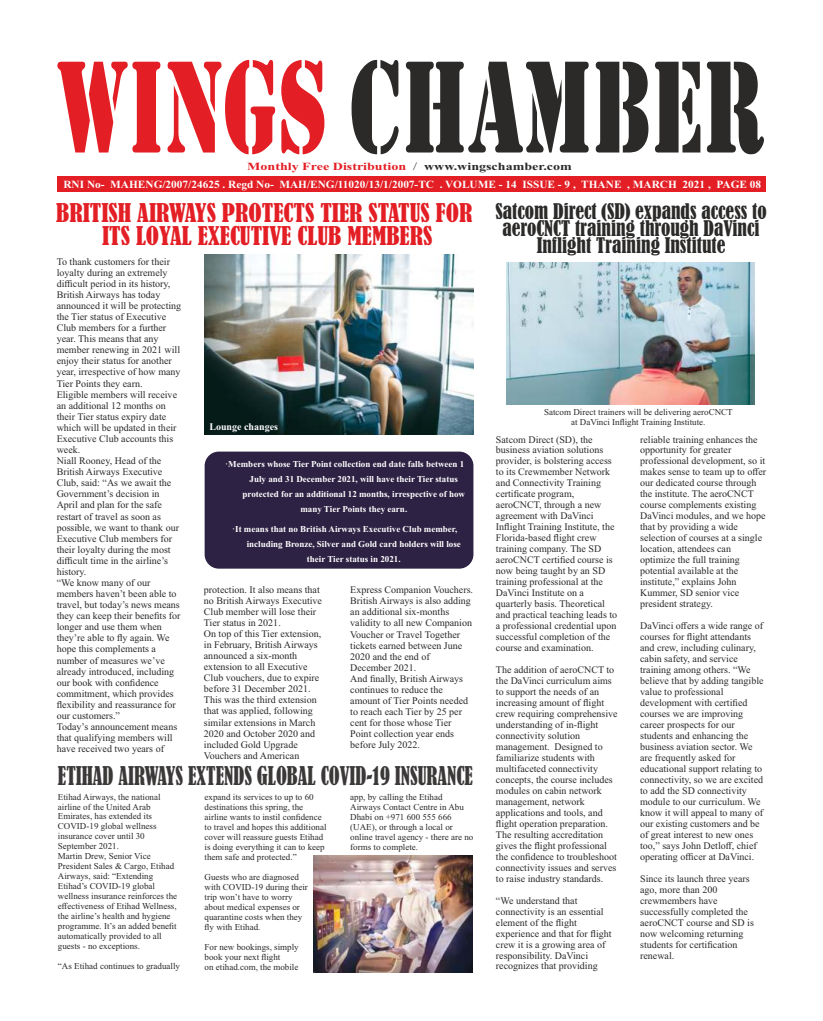
<style>
.page{position:relative;width:823px;height:1021px;background:#fff}
.page>*{position:absolute;margin:0;border:0;box-sizing:border-box;transform-origin:0 0}
.t1{font:136.1px "Stencil";color:#2b2a29;scale:.65 1}
.t2{font:condensed 24px/22.9px "Bernard";color:#e31e24;text-align:center}
.t3{font:condensed 24px "Bernard";color:#3b3838;scale:.84 1}
.t4{font:condensed 20px/17.1px "Bernard";color:#2b2a29;text-align:center}
.t5{font:700 10.9px "Times New Roman";color:#fefefe}
.t6{font:700 10.9px "Times New Roman";color:#e31e24;scale:1.28 1}
.t7{font:700 10.9px "Times New Roman";color:#2b2a29;scale:1.28 1}
.t8{font:10px/11px "Times New Roman";color:#2b2a29}
.t9{font:700 10px "Times New Roman";color:#fefefe}
.t10{font:9px/10px "Times New Roman";color:#2b2a29}
.t11{font:700 9px "Times New Roman";color:#fefefe}
.s1{color:#e31e24}
.s2{font-weight:400}
</style>
<div class="page">
<div style="left:57px;top:177px;width:707px;height:15px;background:#e31e24"></div>
<img style="left:506px;top:262px;width:248px;height:142px">
<img style="left:205px;top:254px;width:268px;height:181px">
<div style="left:204px;top:451px;width:269px;height:117px;background:#2e2244;border-radius:14px"></div>
<img style="left:313px;top:855px;width:159px;height:117px">
<h1 class="t1" style="left:56px;top:26px;width:1091px"><span class="s1">WINGS</span> CHAMBER</h1>
<p class="t5" style="left:63px;top:181px;width:513px">RNI No- MAHENG/2007/24625 . Regd No- MAH/ENG/11020/13/1/2007-TC . VOLUME - 14 ISSUE - 9 ,</p>
<p class="t6" style="left:247px;top:162px;width:125px">Monthly Free Distribution</p>
<p class="t7" style="left:413px;top:162px;width:125px"><span class="s2">/</span> www.wingschamber.com</p>
<p class="t5" style="left:581px;top:181px;width:181px">THANE , MARCH 2021 , PAGE 08</p>
<h3 class="t4" style="left:495px;top:204px;width:272px">Satcom Direct (SD) expands access to aeroCNCT training through DaVinci<br>Inflight Training Institute</h3>
<h2 class="t2" style="left:56px;top:202px;width:417px">BRITISH AIRWAYS PROTECTS TIER STATUS FOR<br>ITS LOYAL EXECUTIVE CLUB MEMBERS</h2>
<p class="t8" style="left:57px;top:257px;width:126px">To thank customers for their loyalty during an extremely difficult period in its history,<br>British Airways has today announced it will be protecting the Tier status of Executive<br>Club members for a further year. This means that any member renewing in 2021 will enjoy their status for another year, irrespective of how many<br>Tier Points they earn.<br>Eligible members will receive an additional 12 months on their Tier status expiry date which will be updated in their<br>Executive Club accounts this week.<br>Niall Rooney, Head of the<br>British Airways Executive<br>Club, said: “As we await the<br>Government’s decision in<br>April and plan for the safe restart of travel as soon as possible, we want to thank our<br>Executive Club members for their loyalty during the most difficult time in the airline’s history.<br>“We know many of our members haven’t been able to travel, but today’s news means they can keep their benefits for longer and use them when they’re able to fly again. We hope this complements a number of measures we’ve already introduced, including our book with confidence commitment, which provides flexibility and reassurance for our customers.”<br>Today’s announcement means that qualifying members will have received two years of</p>
<p class="t10" style="left:544px;top:408px;width:190px;text-align:center">Satcom Direct trainers will be delivering aeroCNCT at DaVinci Inflight Training Institute.</p>
<p class="t9" style="left:209px;top:423px;width:70px">Lounge changes</p>
<p class="t8" style="left:495px;top:434px;width:123px">Satcom Direct (SD), the business aviation solutions provider, is bolstering access to its Crewmember Network and Connectivity Training certificate program, aeroCNCT, through a new agreement with DaVinci<br>Inflight Training Institute, the<br>Florida-based flight crew training company. The SD aeroCNCT certified course is now being taught by an SD training professional at the<br>DaVinci Institute on a quarterly basis. Theoretical and practical teaching leads to a professional credential upon successful completion of the course and examination.</p>
<p class="t8" style="left:495px;top:665px;width:123px">The addition of aeroCNCT to the DaVinci curriculum aims to support the needs of an increasing amount of flight crew requiring comprehensive understanding of in-flight connectivity solution management. Designed to familiarize students with multifaceted connectivity concepts, the course includes modules on cabin network management, network applications and tools, and flight operation preparation.<br>The resulting accreditation gives the flight professional the confidence to troubleshoot connectivity issues and serves to raise industry standards.</p>
<p class="t8" style="left:495px;top:895px;width:117px">“We understand that connectivity is an essential element of the flight experience and that for flight crew it is a growing area of responsibility. DaVinci recognizes that providing</p>
<p class="t8" style="left:639px;top:434px;width:128px">reliable training enhances the opportunity for greater professional development, so it makes sense to team up to offer our dedicated course through the institute. The aeroCNCT course complements existing<br>DaVinci modules, and we hope that by providing a wide selection of courses at a single location, attendees can optimize the full training potential available at the institute,” explains John<br>Kummer, SD senior vice president strategy.</p>
<p class="t8" style="left:639px;top:621px;width:125px">DaVinci offers a wide range of courses for flight attendants and crew, including culinary, cabin safety, and service training among others. “We believe that by adding tangible value to professional development with certified courses we are improving career prospects for our students and enhancing the business aviation sector. We are frequently asked for educational support relating to connectivity, so we are excited to add the SD connectivity module to our curriculum. We know it will appeal to many of our existing customers and be of great interest to new ones too,” says John Detloff, chief operating officer at DaVinci.</p>
<p class="t8" style="left:639px;top:874px;width:115px">Since its launch three years ago, more than 200 crewmembers have successfully completed the aeroCNCT course and SD is now welcoming returning students for certification renewal.</p>
<p class="t11" style="left:225px;top:461px;width:240px">·Members whose Tier Point collection end date falls between 1</p>
<p class="t11" style="left:249px;top:476px;width:210px">July and 31 December 2021, will have their Tier status</p>
<p class="t11" style="left:242px;top:491px;width:224px">protected for an additional 12 months, irrespective of how</p>
<p class="t11" style="left:300px;top:506px;width:108px">many Tier Points they earn.</p>
<p class="t11" style="left:232px;top:526px;width:226px">·It means that no British Airways Executive Club member,</p>
<p class="t11" style="left:246px;top:541px;width:215px">including Bronze, Silver and Gold card holders will lose</p>
<p class="t11" style="left:307px;top:556px;width:95px">their Tier status in 2021.</p>
<p class="t8" style="left:204px;top:584px;width:120px">protection. It also means that no British Airways Executive<br>Club member will lose their<br>Tier status in 2021.<br>On top of this Tier extension, in February, British Airways announced a six-month extension to all Executive<br>Club vouchers, due to expire before 31 December 2021.<br>This was the third extension that was applied, following similar extensions in March<br>2020 and October 2020 and included Gold Upgrade<br>Vouchers and American</p>
<p class="t8" style="left:350px;top:585px;width:124px">Express Companion Vouchers.<br>British Airways is also adding an additional six-months validity to all new Companion<br>Voucher or Travel Together tickets earned between June<br>2020 and the end of<br>December 2021.<br>And finally, British Airways continues to reduce the amount of Tier Points needed to reach each Tier by 25 per cent for those whose Tier<br>Point collection year ends before July 2022.</p>
<h2 class="t3" style="left:58px;top:765px;width:495px">ETIHAD AIRWAYS EXTENDS GLOBAL COVID-19 INSURANCE</h2>
<p class="t10" style="left:58px;top:792px;width:121px">Etihad Airways, the national airline of the United Arab<br>Emirates, has extended its<br>COVID-19 global wellness insurance cover until 30<br>September 2021.<br>Martin Drew, Senior Vice<br>President Sales &amp; Cargo, Etihad<br>Airways, said: “Extending<br>Etihad’s COVID-19 global wellness insurance reinforces the effectiveness of Etihad Wellness, the airline’s health and hygiene programme. It’s an added benefit automatically provided to all guests - no exceptions.</p>
<p class="t10" style="left:58px;top:961px;width:123px">“As Etihad continues to gradually</p>
<p class="t10" style="left:204px;top:793px;width:123px">expand its services to up to 60 destinations this spring, the airline wants to instil confidence to travel and hopes this additional cover will reassure guests Etihad is doing everything it can to keep them safe and protected.”</p>
<p class="t10" style="left:204px;top:872px;width:105px">Guests who are diagnosed with COVID-19 during their trip won’t have to worry about medical expenses or quarantine costs when they fly with Etihad.</p>
<p class="t10" style="left:204px;top:942px;width:96px">For new bookings, simply book your next flight<br>on etihad.com, the mobile</p>
<p class="t10" style="left:350px;top:793px;width:124px">app, by calling the Etihad<br>Airways Contact Centre in Abu<br>Dhabi on +971 600 555 666 (UAE), or through a local or online travel agency - there are no forms to complete.</p>
</div>
